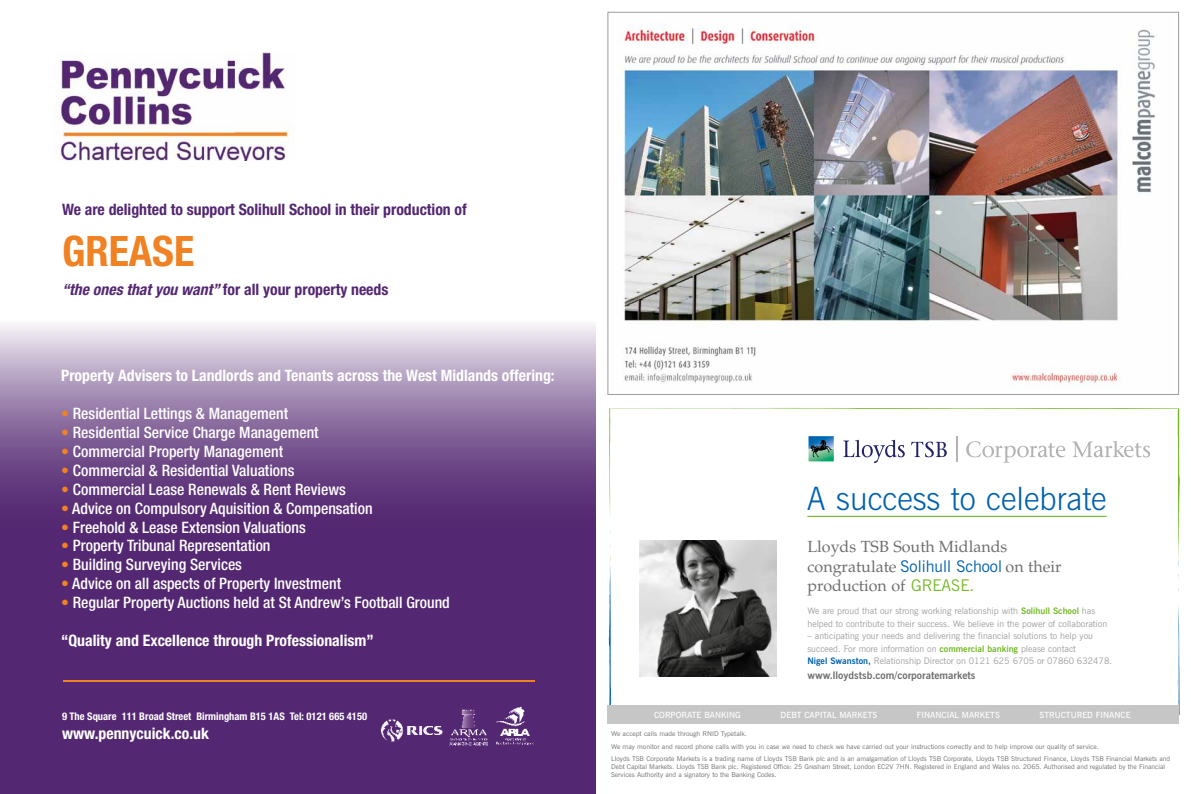
<style>
.page{position:relative;width:1191px;height:794px;background:#fff}
.page>*{position:absolute;margin:0;border:0;box-sizing:border-box;transform-origin:0 0}
.t1{font:700 condensed 42px "Helvetica Neue";color:#f08223}
.t2{font:300 32.2px "News Gothic BT";color:#0060ac}
.t3{font:16.1px/19.9px "Palatino";color:#706f6f}
.t4{font:500 condensed 15.75px "Helvetica Neue";color:#fff}
.t5{font:700 condensed 15.75px "Helvetica Neue";color:#fff}
.t6{font:700 condensed 15.75px "Helvetica Neue";color:#532771}
.t7{font:700 condensed 10.5px "Helvetica Neue";color:#fff}
.t8{font:700 10.41px "News Gothic BT";color:#706f6f}
.t9{font:9.01px/12.6px "News Gothic BT";color:#9f9f9f}
.t10{font:600 8.49px "News Gothic BT";color:#fff}
.t11{font:6.56px/12.9px "News Gothic BT";color:#706f6f;scale:1.05 1}
.s1{font-style:italic}
.s2{color:#f08223}
.s3{font-family:"News Gothic BT";color:#0060ac}
.s4{font-family:"News Gothic BT";color:#76b82a}
.s5{font-weight:700;color:#76b82a}
.s6{font-weight:700;color:#0060ac}
</style>
<div class="page">
<img style="left:619px;top:23px;width:536px;height:364px">
<svg style="left:0;top:325px;width:596px;height:469px;background:#6e4987"></svg>
<svg style="left:609px;top:561px;width:570px;height:154px"></svg>
<svg style="left:1177px;top:677px;width:2px;height:11px"></svg>
<svg style="left:609px;top:408px;width:570px;height:152px"></svg>
<svg style="left:730px;top:408px;width:40px;height:1px"></svg>
<svg style="left:1004px;top:409px;width:17px;height:1px"></svg>
<svg style="left:1176px;top:409px;width:2px;height:17px"></svg>
<div style="left:607px;top:705px;width:571px;height:19px;background:#c6c6c6"></div>
<div style="left:801px;top:424px;width:363px;height:44px;background:#fff"></div>
<svg style="left:911px;top:441px;width:35px;height:16px"></svg>
<svg style="left:843px;top:440px;width:61px;height:23px"></svg>
<svg style="left:808px;top:436px;width:26px;height:26px"></svg>
<svg style="left:808px;top:436px;width:25px;height:25px"></svg>
<hr style="left:955px;top:436px;width:2px;height:25px;background:#b3b2b2">
<svg style="left:966px;top:441px;width:99px;height:22px"></svg>
<svg style="left:1072px;top:441px;width:78px;height:17px"></svg>
<hr style="left:807px;top:516px;width:299px;height:1px;background:#76b82a">
<img style="left:639px;top:540px;width:137px;height:137px">
<img style="left:53px;top:53px;width:241px;height:107px">
<img style="left:380px;top:717px;width:63px;height:25px">
<div style="left:446px;top:707px;width:46px;height:41px;background:#532771"></div>
<img style="left:449px;top:709px;width:39px;height:37px">
<svg style="left:495px;top:704px;width:40px;height:43px"></svg>
<img style="left:495px;top:704px;width:39px;height:40px">
<hr style="left:63px;top:680px;width:471px;height:1px;background:#f08223">
<h3 class="t6" style="left:62px;top:200px;width:406px">We are delighted to support Solihull School in their production of</h3>
<h1 class="t1" style="left:62px;top:225px;width:134px">GREASE</h1>
<h3 class="t6" style="left:62px;top:280px;width:328px"><span class="s1">“the ones that you want”</span> for all your property needs</h3>
<h3 class="t5" style="left:61px;top:366px;width:495px">Property Advisers to Landlords and Tenants across the West Midlands offering:</h3>
<h3 class="t4" style="left:61px;top:404px;width:228px"><span class="s2">•</span> Residential Lettings &amp; Management</h3>
<h3 class="t4" style="left:61px;top:423px;width:259px"><span class="s2">•</span> Residential Service Charge Management</h3>
<h3 class="t4" style="left:61px;top:442px;width:223px"><span class="s2">•</span> Commercial Property Management</h3>
<h3 class="t4" style="left:61px;top:461px;width:235px"><span class="s2">•</span> Commercial &amp; Residential Valuations</h3>
<h3 class="t4" style="left:61px;top:480px;width:286px"><span class="s2">•</span> Commercial Lease Renewals &amp; Rent Reviews</h3>
<h3 class="t4" style="left:61px;top:498px;width:313px"><span class="s2">•</span> Advice on Compulsory Aquisition &amp; Compensation</h3>
<h3 class="t4" style="left:61px;top:517px;width:246px"><span class="s2">•</span> Freehold &amp; Lease Extension Valuations</h3>
<h3 class="t4" style="left:61px;top:536px;width:211px"><span class="s2">•</span> Property Tribunal Representation</h3>
<h3 class="t4" style="left:61px;top:555px;width:182px"><span class="s2">•</span> Building Surveying Services</h3>
<h3 class="t4" style="left:61px;top:574px;width:281px"><span class="s2">•</span> Advice on all aspects of Property Investment</h3>
<h3 class="t4" style="left:61px;top:593px;width:390px"><span class="s2">•</span> Regular Property Auctions held at St Andrew’s Football Ground</h3>
<h3 class="t5" style="left:61px;top:631px;width:314px">“Quality and Excellence through Professionalism”</h3>
<h3 class="t7" style="left:62px;top:710px;width:306px">9 The Square 111 Broad Street Birmingham B15 1AS Tel: 0121 665 4150</h3>
<h3 class="t5" style="left:62px;top:723px;width:148px">www.pennycuick.co.uk</h3>
<h2 class="t2" style="left:807px;top:479px;width:301px">A success to celebrate</h2>
<h3 class="t3" style="left:807px;top:536px;width:256px">Lloyds TSB South Midlands congratulate <span class="s3">Solihull School</span> on their production of <span class="s4">GREASE.</span></h3>
<h3 class="t9" style="left:807px;top:604px;width:301px">We are proud that our strong working relationship with <span class="s5">Solihull School</span> has helped to contribute to their success. We believe in the power of collaboration</h3>
<h3 class="t9" style="left:807px;top:629px;width:306px">– anticipating your needs and delivering the financial solutions to help you succeed. For more information on <span class="s5">commercial banking</span> please contact<br><span class="s6">Nigel Swanston,</span> Relationship Director on 0121 625 6705 or 07860 632478.</h3>
<h3 class="t8" style="left:807px;top:668px;width:170px">www.lloydstsb.com/corporatemarkets</h3>
<p class="t10" style="left:654px;top:710px;width:88px">CORPORATE BANKING</p>
<p class="t10" style="left:780px;top:710px;width:98px">DEBT CAPITAL MARKETS</p>
<p class="t10" style="left:917px;top:710px;width:84px">FINANCIAL MARKETS</p>
<p class="t10" style="left:1039px;top:710px;width:93px">STRUCTURED FINANCE</p>
<p class="t11" style="left:611px;top:727px;width:534px">We accept calls made through RNID Typetalk.<br>We may monitor and record phone calls with you in case we need to check we have carried out your instructions correctly and to help improve our quality of service.<br>Lloyds TSB Corporate Markets is a trading name of Lloyds TSB Bank plc and is an amalgamation of Lloyds TSB Corporate, Lloyds TSB Structured Finance, Lloyds TSB Financial Markets and</p>
<p class="t11" style="left:611px;top:763px;width:529px;line-height:7.9px">Debt Capital Markets. Lloyds TSB Bank plc. Registered Office: 25 Gresham Street, London EC2V 7HN. Registered in England and Wales no. 2065. Authorised and regulated by the Financial<br>Services Authority and a signatory to the Banking Codes.</p>
</div>
